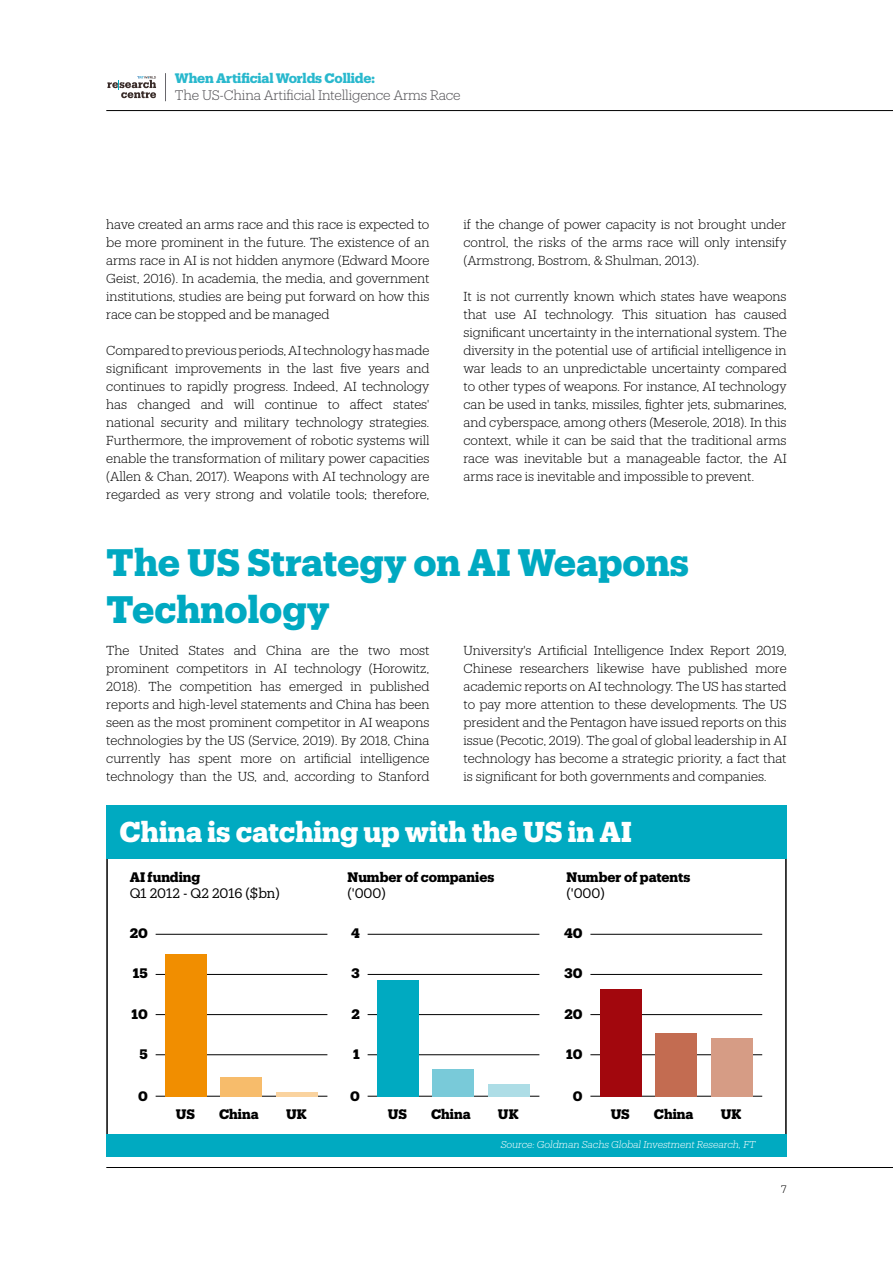
<style>
.page{position:relative;width:893px;height:1263px;background:#fff}
.page>*{position:absolute;margin:0;border:0;box-sizing:border-box;transform-origin:0 0}
.t1{font:700 37.5px/46.5px "Produkt";color:#00a9c1}
.t2{font:700 28.2px "Produkt";color:#fff}
.t3{font:700 13.5px "Produkt";color:#000}
.t4{font:300 13.5px "Produkt";letter-spacing:-.01em;color:#504f53}
.t5{font:13.5px "Produkt";color:#000}
.t6{font:700 13.5px "Produkt";letter-spacing:-.01em;color:#29b8cd}
.t7{font:300 12.75px/18px "Produkt";letter-spacing:-.005em;color:#000;text-align:justify}
.t8{font:300 10.5px "Produkt";color:#000}
.t9{font:italic 300 9.75px "Produkt";letter-spacing:-.005em;color:#fff}
</style>
<div class="page">
<hr style="left:106px;top:110px;width:787px;height:1px;background:#000">
<svg style="left:165px;top:73px;width:1px;height:28px"></svg>
<svg style="left:107px;top:76px;width:49px;height:22px"></svg>
<hr style="left:106px;top:1167px;width:787px;height:1px;background:#000">
<div style="left:106px;top:806px;width:681px;height:53px;background:#00aac1"></div>
<div style="left:106px;top:1134px;width:681px;height:23px;background:#00aac1"></div>
<hr style="left:156px;top:934px;width:171px;height:1px;background:#000">
<hr style="left:368px;top:934px;width:171px;height:1px;background:#000">
<hr style="left:590px;top:934px;width:172px;height:1px;background:#000">
<hr style="left:156px;top:974px;width:171px;height:1px;background:#000">
<hr style="left:368px;top:974px;width:171px;height:1px;background:#000">
<hr style="left:590px;top:974px;width:172px;height:1px;background:#000">
<hr style="left:156px;top:1014px;width:171px;height:1px;background:#000">
<hr style="left:368px;top:1014px;width:171px;height:1px;background:#000">
<hr style="left:590px;top:1014px;width:172px;height:1px;background:#000">
<hr style="left:156px;top:1054px;width:171px;height:1px;background:#000">
<hr style="left:368px;top:1054px;width:171px;height:1px;background:#000">
<hr style="left:590px;top:1054px;width:172px;height:1px;background:#000">
<hr style="left:156px;top:1096px;width:171px;height:1px;background:#000">
<hr style="left:368px;top:1096px;width:171px;height:1px;background:#000">
<hr style="left:590px;top:1096px;width:172px;height:1px;background:#000">
<div style="left:165px;top:954px;width:42px;height:142px;background:#f18e00"></div>
<div style="left:377px;top:980px;width:42px;height:116px;background:#00aac1"></div>
<div style="left:600px;top:989px;width:42px;height:107px;background:#a2070d"></div>
<div style="left:220px;top:1077px;width:42px;height:19px;background:#f7bc6b"></div>
<div style="left:432px;top:1069px;width:42px;height:27px;background:#79cad9"></div>
<div style="left:655px;top:1033px;width:41px;height:63px;background:#c36c51"></div>
<div style="left:276px;top:1091px;width:42px;height:5px;background:#fad39f"></div>
<div style="left:488px;top:1084px;width:42px;height:12px;background:#addde6"></div>
<div style="left:711px;top:1038px;width:42px;height:58px;background:#d69c85"></div>
<p class="t6" style="left:175px;top:69px;width:202px">When Artificial Worlds Collide:</p>
<p class="t4" style="left:175px;top:86px;width:287px">The US-China Artificial Intelligence Arms Race</p>
<p class="t7" style="left:106px;top:215px;width:325px">have created an arms race and this race is expected to be more prominent in the future. The existence of an arms race in AI is not hidden anymore (Edward Moore Geist, 2016). In academia, the media, and government institutions, studies are being put forward on how this race can be stopped and be managed</p>
<p class="t7" style="left:106px;top:341px;width:325px">Compared to previous periods, AI technology has made significant improvements in the last five years and continues to rapidly progress. Indeed, AI technology has changed and will continue to affect states' national security and military technology strategies.<br>Furthermore, the improvement of robotic systems will enable the transformation of military power capacities (Allen &amp; Chan, 2017). Weapons with AI technology are regarded as very strong and volatile tools; therefore,</p>
<p class="t7" style="left:463px;top:215px;width:325px">if the change of power capacity is not brought under control, the risks of the arms race will only intensify (Armstrong, Bostrom, &amp; Shulman, 2013).</p>
<p class="t7" style="left:463px;top:287px;width:325px">It is not currently known which states have weapons that use AI technology. This situation has caused significant uncertainty in the international system. The diversity in the potential use of artificial intelligence in war leads to an unpredictable uncertainty compared to other types of weapons. For instance, AI technology can be used in tanks, missiles, fighter jets, submarines, and cyberspace, among others (Meserole, 2018). In this context, while it can be said that the traditional arms race was inevitable but a manageable factor, the AI arms race is inevitable and impossible to prevent.</p>
<h1 class="t1" style="left:106px;top:537px;width:584px">The US Strategy on AI Weapons<br>Technology</h1>
<p class="t7" style="left:106px;top:640px;width:325px">The United States and China are the two most prominent competitors in AI technology (Horowitz, 2018). The competition has emerged in published reports and high-level statements and China has been seen as the most prominent competitor in AI weapons technologies by the US (Service, 2019). By 2018, China currently has spent more on artificial intelligence technology than the US, and, according to Stanford</p>
<p class="t7" style="left:463px;top:640px;width:325px">University's Artificial Intelligence Index Report 2019, Chinese researchers likewise have published more academic reports on AI technology. The US has started to pay more attention to these developments. The US president and the Pentagon have issued reports on this issue (Pecotic, 2019). The goal of global leadership in AI technology has become a strategic priority, a fact that is significant for both governments and companies.</p>
<h2 class="t2" style="left:120px;top:811px;width:514px">China is catching up with the US in AI</h2>
<p class="t3" style="left:130px;top:867px;width:72px">AI funding</p>
<p class="t5" style="left:130px;top:884px;width:152px">Q1 2012 - Q2 2016 ($bn)</p>
<p class="t3" style="left:130px;top:923px;width:20px">20</p>
<p class="t3" style="left:351px;top:923px;width:10px">4</p>
<p class="t3" style="left:564px;top:923px;width:20px">40</p>
<p class="t3" style="left:133px;top:964px;width:17px">15</p>
<p class="t3" style="left:351px;top:964px;width:10px">3</p>
<p class="t3" style="left:564px;top:964px;width:20px">30</p>
<p class="t3" style="left:131px;top:1004px;width:18px">10</p>
<p class="t3" style="left:351px;top:1004px;width:10px">2</p>
<p class="t3" style="left:564px;top:1004px;width:20px">20</p>
<p class="t3" style="left:139px;top:1045px;width:10px">5</p>
<p class="t3" style="left:353px;top:1045px;width:8px">1</p>
<p class="t3" style="left:566px;top:1045px;width:18px">10</p>
<p class="t3" style="left:138px;top:1086px;width:11px">0</p>
<p class="t3" style="left:350px;top:1086px;width:11px">0</p>
<p class="t3" style="left:573px;top:1086px;width:11px">0</p>
<p class="t3" style="left:176px;top:1104px;width:21px">US</p>
<p class="t3" style="left:219px;top:1104px;width:41px">China</p>
<p class="t3" style="left:286px;top:1104px;width:22px">UK</p>
<p class="t3" style="left:388px;top:1104px;width:21px">US</p>
<p class="t3" style="left:431px;top:1104px;width:41px">China</p>
<p class="t3" style="left:498px;top:1104px;width:22px">UK</p>
<p class="t3" style="left:611px;top:1104px;width:21px">US</p>
<p class="t3" style="left:654px;top:1104px;width:41px">China</p>
<p class="t3" style="left:721px;top:1104px;width:22px">UK</p>
<p class="t3" style="left:348px;top:867px;width:148px">Number of companies</p>
<p class="t5" style="left:348px;top:884px;width:40px">('000)</p>
<p class="t3" style="left:567px;top:867px;width:125px">Number of patents</p>
<p class="t5" style="left:567px;top:884px;width:40px">('000)</p>
<p class="t9" style="left:501px;top:1138px;width:256px">Source: Goldman Sachs Global Investment Research, FT</p>
<p class="t8" style="left:781px;top:1182px;width:7px">7</p>
</div>
